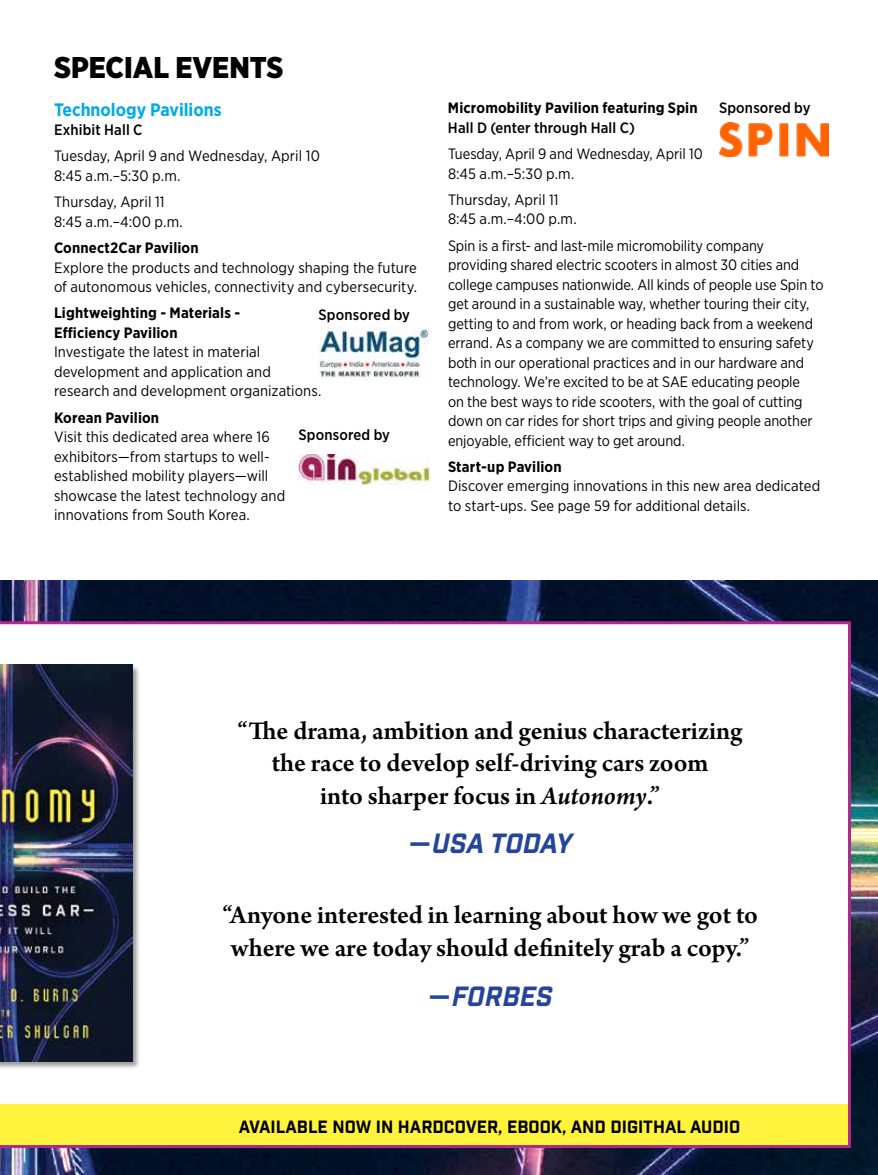
<style>
.page{position:relative;width:878px;height:1175px;background:#fff}
.page>*{position:absolute;margin:0;border:0;box-sizing:border-box;transform-origin:0 0}
.t1{font:900 30px "Gotham Narrow";color:#000}
.t2{font:600 27px/32.4px "Arno Pro";letter-spacing:-.005em;color:#000;text-align:center}
.t3{font:italic 27px "Industry Inc Base";color:#25449b}
.t4{font:700 18px "Gotham Narrow";color:#00aae7}
.t5{font:17.25px "Industry Inc Base";color:#000}
.t6{font:15px/19.5px "Gotham Narrow";color:#000}
.t7{font:700 15px/19.5px "Gotham Narrow";letter-spacing:.01em;color:#000}
.t8{font:500 15px "Gotham Narrow";letter-spacing:.01em;color:#000}
.s1{font-style:italic}
.s2{font-style:normal}
</style>
<div class="page">
<img style="left:318px;top:328px;width:112px;height:51px">
<img style="left:298px;top:454px;width:132px;height:31px">
<img style="left:0;top:580px;width:878px;height:594px">
<svg style="left:0;top:620px;width:852px;height:529px"></svg>
<div style="left:0;top:1104px;width:847px;height:40px;background:#fff33e"></div>
<div style="left:0;top:664px;width:141px;height:406px;background:#000;opacity:.4"></div>
<img style="left:0;top:665px;width:132px;height:396px">
<img style="left:719px;top:123px;width:110px;height:34px">
<h1 class="t1" style="left:54px;top:48px;width:231px">SPECIAL EVENTS</h1>
<p class="t4" style="left:54px;top:98px;width:169px">Technology Pavilions</p>
<p class="t8" style="left:54px;top:120px;width:90px">Exhibit Hall C</p>
<p class="t6" style="left:54px;top:146px;width:267px">Tuesday, April 9 and Wednesday, April 10<br>8:45 a.m.–5:30 p.m.</p>
<p class="t6" style="left:54px;top:192px;width:130px">Thursday, April 11<br>8:45 a.m.–4:00 p.m.</p>
<p class="t7" style="left:54px;top:238px;width:146px">Connect2Car Pavilion</p>
<p class="t6" style="left:54px;top:257px;width:364px">Explore the products and technology shaping the future of autonomous vehicles, connectivity and cybersecurity.</p>
<p class="t7" style="left:54px;top:303px;width:188px">Lightweighting - Materials -<br>Efficiency Pavilion</p>
<p class="t6" style="left:54px;top:342px;width:269px">Investigate the latest in material development and application and research and development organizations.</p>
<p class="t7" style="left:54px;top:407px;width:107px">Korean Pavilion</p>
<p class="t6" style="left:54px;top:427px;width:233px">Visit this dedicated area where 16 exhibitors—from startups to well&shy;established mobility players—will showcase the latest technology and innovations from South Korea.</p>
<p class="t8" style="left:318px;top:305px;width:93px">Sponsored by</p>
<p class="t8" style="left:298px;top:425px;width:93px">Sponsored by</p>
<p class="t7" style="left:448px;top:98px;width:251px">Micromobility Pavilion featuring Spin</p>
<p class="t8" style="left:448px;top:118px;width:189px">Hall D (enter through Hall C)</p>
<p class="t6" style="left:448px;top:144px;width:256px">Tuesday, April 9 and Wednesday, April 10<br>8:45 a.m.–5:30 p.m.</p>
<p class="t6" style="left:448px;top:189px;width:130px">Thursday, April 11<br>8:45 a.m.–4:00 p.m.</p>
<p class="t6" style="left:448px;top:235px;width:377px">Spin is a first- and last-mile micromobility company providing shared electric scooters in almost 30 cities and college campuses nationwide. All kinds of people use Spin to get around in a sustainable way, whether touring their city, getting to and from work, or heading back from a weekend errand. As a company we are committed to ensuring safety both in our operational practices and in our hardware and technology. We’re excited to be at SAE educating people<br>on the best ways to ride scooters, with the goal of cutting down on car rides for short trips and giving people another enjoyable, efficient way to get around.</p>
<p class="t7" style="left:448px;top:457px;width:115px">Start-up Pavilion</p>
<p class="t6" style="left:448px;top:476px;width:374px">Discover emerging innovations in this new area dedicated to start-ups. See page 59 for additional details.</p>
<p class="t8" style="left:719px;top:98px;width:93px">Sponsored by</p>
<h2 class="t2" style="left:237px;top:716px;width:506px">“The drama, ambition and genius characterizing the race to develop self-driving cars zoom<br>into sharper focus in <span class="s1">Autonomy</span>.”</h2>
<h2 class="t3" style="left:409px;top:827px;width:170px"><span class="s2">—</span> USA TODAY</h2>
<h2 class="t2" style="left:222px;top:900px;width:537px">“Anyone interested in learning about how we got to where we are today should definitely grab a copy.”</h2>
<h2 class="t3" style="left:429px;top:979px;width:131px"><span class="s2">—</span> FORBES</h2>
<p class="t5" style="left:239px;top:1116px;width:503px">AVAILABLE NOW IN HARDCOVER, EBOOK, AND DIGITHAL AUDIO</p>
</div>
